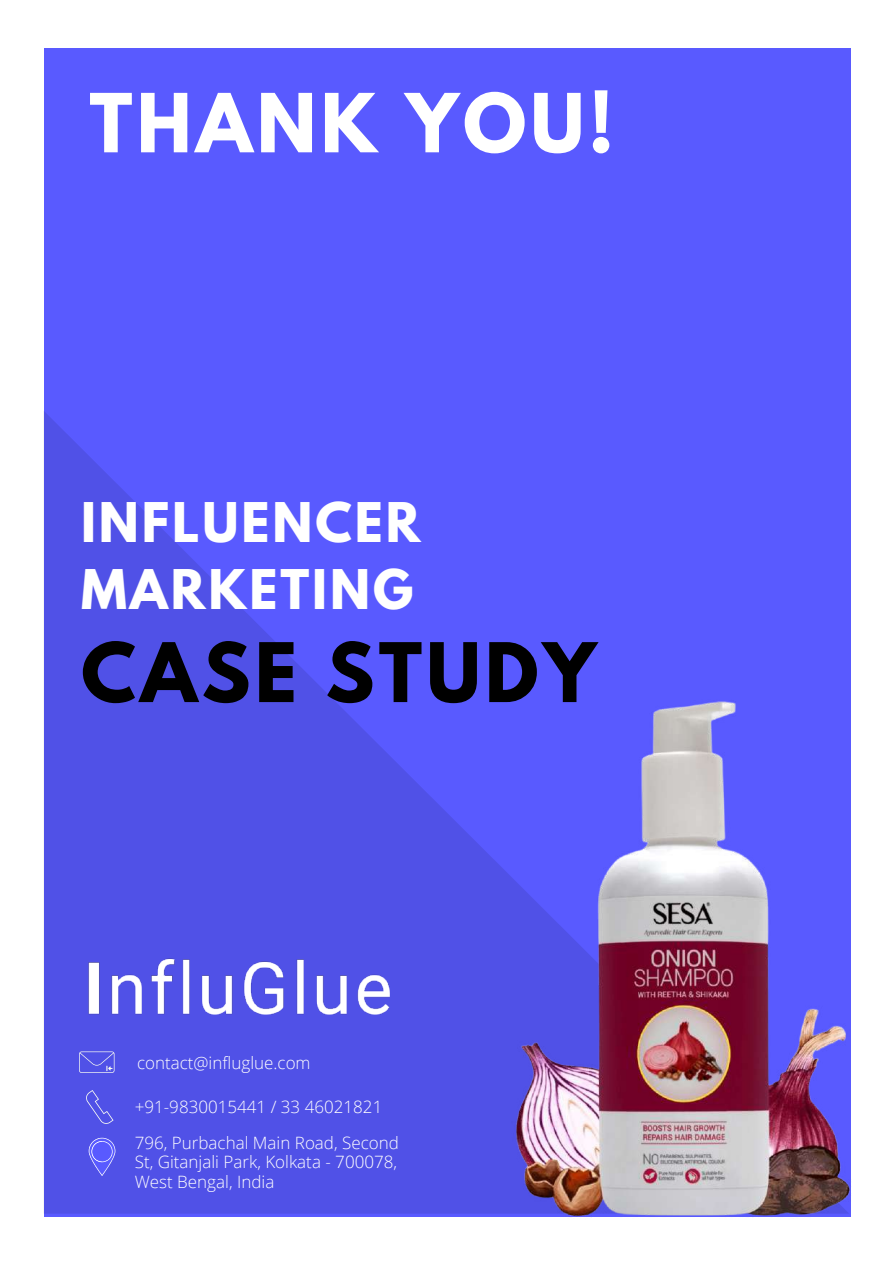
<style>
.page{position:relative;width:894px;height:1264px;background:#fff}
.page>*{position:absolute;margin:0;border:0;box-sizing:border-box;transform-origin:0 0}
.t1{font:700 72.6px "League Spartan";letter-spacing:.06em;color:#000}
.t2{font:700 72px "League Spartan";letter-spacing:.06em;color:#fff}
.t3{font:700 48.45px/67.7px "League Spartan";letter-spacing:.06em;color:#fff}
.t4{font:300 16.95px/19.5px "Open Sans";color:#fff;text-align:justify}
</style>
<div class="page">
<div style="left:45px;top:48px;width:805px;height:1168px;background:#595aff"></div>
<svg style="left:44px;top:410px;width:363px;height:803px;fill:#5051e7"></svg>
<svg style="left:89px;top:1137px;width:26px;height:38px"></svg>
<svg style="left:82px;top:1089px;width:36px;height:36px"></svg>
<svg style="left:79px;top:1051px;width:35px;height:21px"></svg>
<img style="left:74px;top:942px;width:328px;height:80px">
<img style="left:407px;top:688px;width:444px;height:529px">
<h2 class="t2" style="left:89px;top:87px;width:525px">THANK YOU!</h2>
<h3 class="t3" style="left:81px;top:494px;width:341px">INFLUENCER<br>MARKETING</h3>
<h1 class="t1" style="left:81px;top:636px;width:516px">CASE STUDY</h1>
<p class="t4" style="left:137px;top:1052px;width:175px">contact@influglue.com</p>
<p class="t4" style="left:135px;top:1096px;width:249px">+91-9830015441 / 33 46021821</p>
<p class="t4" style="left:135px;top:1132px;width:265px">796, Purbachal Main Road, Second St, Gitanjali Park, Kolkata - 700078, West Bengal, India</p>
</div>
